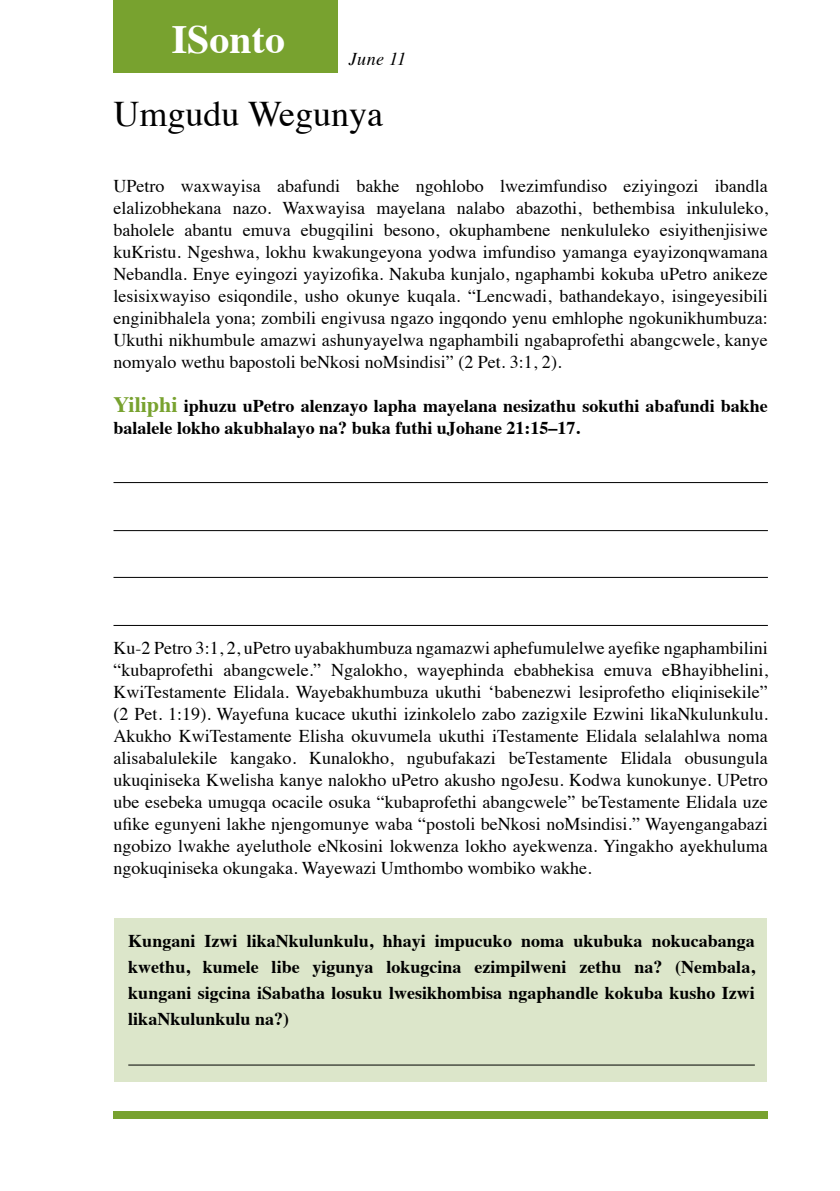
<style>
.page{position:relative;width:840px;height:1191px;background:#fff}
.page>*{position:absolute;margin:0;border:0;box-sizing:border-box;transform-origin:0 0}
.t1{font:700 40px "Times";color:#fff}
.t2{font:36px "Times";color:#000}
.t3{font:18px/22px "Times";color:#000;text-align:justify}
.t4{font:700 18px/26px "Times";color:#000}
.t5{font:italic 18px "Times";letter-spacing:.02em;color:#000}
.s1{font-size:22px;color:#78a22f}
</style>
<div class="page">
<div style="left:113px;top:1111px;width:654px;height:8px;background:#78a22f"></div>
<div style="left:113px;top:0;width:225px;height:72px;background:#78a22f"></div>
<hr style="left:113px;top:577px;width:654px;height:1px;background:#000">
<hr style="left:113px;top:482px;width:654px;height:1px;background:#000">
<hr style="left:113px;top:625px;width:654px;height:1px;background:#000">
<hr style="left:113px;top:530px;width:654px;height:1px;background:#000">
<div style="left:114px;top:918px;width:652px;height:164px;background:#dce6ca"></div>
<hr style="left:128px;top:1064px;width:626px;height:1px;background:#000">
<h1 class="t1" style="left:172px;top:1px;width:115px">ISonto</h1>
<p class="t5" style="left:349px;top:43px;width:59px">June 11</p>
<h2 class="t2" style="left:113px;top:80px;width:271px">Umgudu Wegunya</h2>
<p class="t3" style="left:113px;top:173px;width:655px">UPetro waxwayisa abafundi bakhe ngohlobo lwezimfundiso eziyingozi ibandla elalizobhekana nazo. Waxwayisa mayelana nalabo abazothi, bethembisa inkululeko, baholele abantu emuva ebugqilini besono, okuphambene nenkululeko esiyithenjisiwe kuKristu. Ngeshwa, lokhu kwakungeyona yodwa imfundiso yamanga eyayizonqwamana Nebandla. Enye eyingozi yayizofika. Nakuba kunjalo, ngaphambi kokuba uPetro anikeze lesisixwayiso esiqondile, usho okunye kuqala. “Lencwadi, bathandekayo, isingeyesibili enginibhalela yona; zombili engivusa ngazo ingqondo yenu emhlophe ngokunikhumbuza:<br>Ukuthi nikhumbule amazwi ashunyayelwa ngaphambili ngabaprofethi abangcwele, kanye nomyalo wethu bapostoli beNkosi noMsindisi” (2 Pet. 3:1, 2).</p>
<p class="t4" style="left:113px;top:393px;width:655px;line-height:22px"><span class="s1">Yiliphi</span> iphuzu uPetro alenzayo lapha mayelana nesizathu sokuthi abafundi bakhe balalele lokho akubhalayo na? buka futhi uJohane 21:15–17.</p>
<p class="t3" style="left:113px;top:635px;width:655px">Ku-2 Petro 3:1, 2, uPetro uyabakhumbuza ngamazwi aphefumulelwe ayefike ngaphambilini “kubaprofethi abangcwele.” Ngalokho, wayephinda ebabhekisa emuva eBhayibhelini, KwiTestamente Elidala. Wayebakhumbuza ukuthi ‘babenezwi lesiprofetho eliqinisekile” (2 Pet. 1:19). Wayefuna kucace ukuthi izinkolelo zabo zazigxile Ezwini likaNkulunkulu.<br>Akukho KwiTestamente Elisha okuvumela ukuthi iTestamente Elidala selalahlwa noma alisabalulekile kangako. Kunalokho, ngubufakazi beTestamente Elidala obusungula ukuqiniseka Kwelisha kanye nalokho uPetro akusho ngoJesu. Kodwa kunokunye. UPetro ube esebeka umugqa ocacile osuka “kubaprofethi abangcwele” beTestamente Elidala uze ufike egunyeni lakhe njengomunye waba “postoli beNkosi noMsindisi.” Wayengangabazi ngobizo lwakhe ayeluthole eNkosini lokwenza lokho ayekwenza. Yingakho ayekhuluma ngokuqiniseka okungaka. Wayewazi Umthombo wombiko wakhe.</p>
<p class="t4" style="left:128px;top:925px;width:627px;text-align:justify">Kungani Izwi likaNkulunkulu, hhayi impucuko noma ukubuka nokucabanga kwethu, kumele libe yigunya lokugcina ezimpilweni zethu na? (Nembala, kungani sigcina iSabatha losuku lwesikhombisa ngaphandle kokuba kusho Izwi likaNkulunkulu na?)</p>
</div>
